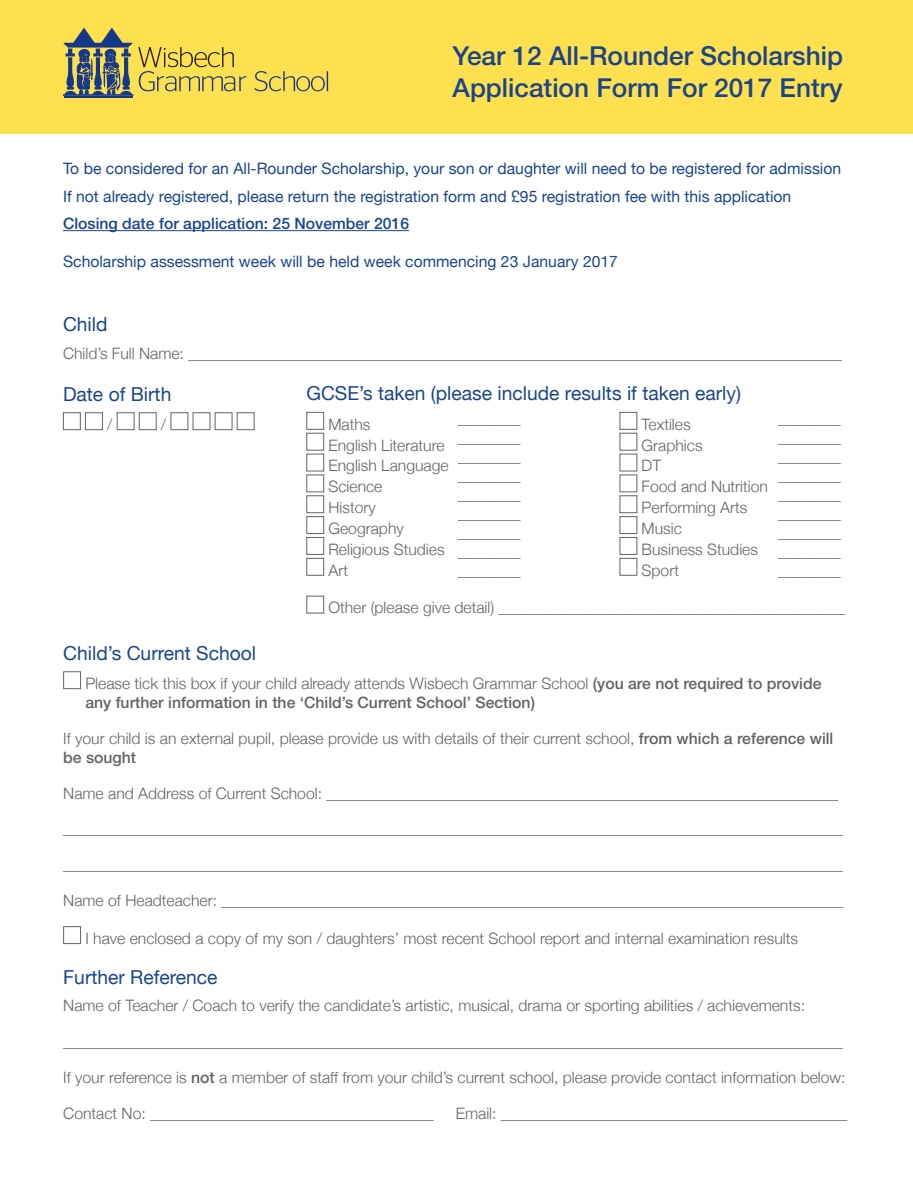
<style>
.page{position:relative;width:913px;height:1191px;background:#fff}
.page>*{position:absolute;margin:0;border:0;box-sizing:border-box;transform-origin:0 0}
.t1{font:500 26.07px/31.3px "Helvetica Neue";color:#1b458b}
.t2{font:19.25px "Helvetica Neue";color:#1b458b}
.t3{font:300 15.75px/18.9px "Helvetica Neue";color:#636366}
.t4{font:15.75px/27.5px "Helvetica Neue";color:#1b458b}
.t5{font:500 15.75px/18.9px "Helvetica Neue";color:#636366}
.t6{font:500 15.75px "Helvetica Neue";color:#1b458b}
.s1{font-weight:300}
.s2{font-weight:500}
</style>
<div class="page">
<div style="left:0;top:0;width:913px;height:134px;background:#ffe04e"></div>
<hr style="left:64px;top:97px;width:68px;height:1px;background:#153889">
<svg style="left:63px;top:28px;width:265px;height:68px"></svg>
<hr style="left:63px;top:230px;width:346px;height:1px;background:#1b458b">
<div style="left:63px;top:412px;width:18px;height:18px;border:1px solid #636366"></div>
<div style="left:85px;top:412px;width:18px;height:18px;border:1px solid #636366"></div>
<div style="left:117px;top:412px;width:17px;height:18px;border:1px solid #636366"></div>
<div style="left:139px;top:412px;width:18px;height:18px;border:1px solid #636366"></div>
<div style="left:171px;top:412px;width:17px;height:18px;border:1px solid #636366"></div>
<div style="left:193px;top:412px;width:17px;height:18px;border:1px solid #636366"></div>
<div style="left:215px;top:412px;width:17px;height:18px;border:1px solid #636366"></div>
<div style="left:237px;top:412px;width:17px;height:18px;border:1px solid #636366"></div>
<div style="left:63px;top:671px;width:18px;height:18px;border:1px solid #636366"></div>
<div style="left:63px;top:926px;width:18px;height:18px;border:1px solid #636366"></div>
<div style="left:306px;top:412px;width:18px;height:18px;border:1px solid #636366"></div>
<div style="left:306px;top:433px;width:18px;height:17px;border:1px solid #636366"></div>
<div style="left:306px;top:454px;width:18px;height:17px;border:1px solid #636366"></div>
<div style="left:306px;top:474px;width:18px;height:18px;border:1px solid #636366"></div>
<div style="left:306px;top:495px;width:18px;height:18px;border:1px solid #636366"></div>
<div style="left:306px;top:516px;width:18px;height:18px;border:1px solid #636366"></div>
<div style="left:306px;top:537px;width:18px;height:18px;border:1px solid #636366"></div>
<div style="left:306px;top:558px;width:18px;height:17px;border:1px solid #636366"></div>
<div style="left:306px;top:596px;width:18px;height:17px;border:1px solid #636366"></div>
<div style="left:619px;top:412px;width:18px;height:18px;border:1px solid #636366"></div>
<div style="left:619px;top:433px;width:18px;height:17px;border:1px solid #636366"></div>
<div style="left:619px;top:495px;width:18px;height:18px;border:1px solid #636366"></div>
<div style="left:619px;top:516px;width:18px;height:18px;border:1px solid #636366"></div>
<div style="left:619px;top:537px;width:18px;height:18px;border:1px solid #636366"></div>
<div style="left:619px;top:558px;width:18px;height:17px;border:1px solid #636366"></div>
<h1 class="t1" style="left:452px;top:40px;width:392px">Year 12 All-Rounder Scholarship<br>Application Form For 2017 Entry</h1>
<p class="t4" style="left:63px;top:156px;width:779px">To be considered for an All-Rounder Scholarship, your son or daughter will need to be registered for admission<br>If not already registered, please return the registration form and £95 registration fee with this application</p>
<p class="t6" style="left:63px;top:214px;width:348px">Closing date for application: 25 November 2016</p>
<p class="t4" style="left:63px;top:248px;width:556px">Scholarship assessment week will be held week commencing 23 January 2017</p>
<p class="t2" style="left:63px;top:310px;width:46px">Child</p>
<p class="t3" style="left:63px;top:343px;width:780px">Child’s Full Name: ___________________________________________________________________________________</p>
<p class="t2" style="left:63px;top:380px;width:110px">Date of Birth</p>
<p class="t3" style="left:107px;top:414px;width:7px">/</p>
<p class="t3" style="left:161px;top:414px;width:7px">/</p>
<p class="t2" style="left:306px;top:379px;width:436px">GCSE’s taken (please include results if taken early)</p>
<p class="t3" style="left:328px;top:413px;width:122px;line-height:20.8px">Maths<br>English Literature<br>English Language<br>Science<br>History<br>Geography<br>Religious Studies<br>Art</p>
<p class="t3" style="left:328px;top:597px;width:518px">Other (please give detail) ____________________________________________</p>
<p class="t3" style="left:458px;top:408px;width:64px;text-align:justify">________ ________ ________ ________ ________ ________ ________ ________ ________</p>
<p class="t3" style="left:641px;top:413px;width:128px;line-height:20.8px">Textiles<br>Graphics<br>DT<br>Food and Nutrition<br>Performing Arts<br>Music<br>Business Studies<br>Sport</p>
<p class="t3" style="left:778px;top:408px;width:64px;text-align:justify">________ ________ ________ ________ ________ ________ ________ ________ ________</p>
<p class="t2" style="left:63px;top:639px;width:194px">Child’s Current School</p>
<p class="t5" style="left:85px;top:674px;width:737px"><span class="s1">Please tick this box if your child already attends Wisbech Grammar School</span> (you are not required to provide any further information in the ‘Child’s Current School’ Section)</p>
<p class="t3" style="left:63px;top:728px;width:771px">If your child is an external pupil, please provide us with details of their current school, <span class="s2">from which a reference will be sought</span></p>
<p class="t3" style="left:63px;top:782px;width:777px">Name and Address of Current School: _________________________________________________________________</p>
<p class="t3" style="left:63px;top:818px;width:781px">___________________________________________________________________________________________________</p>
<p class="t3" style="left:63px;top:854px;width:781px">___________________________________________________________________________________________________</p>
<p class="t3" style="left:63px;top:890px;width:782px">Name of Headteacher: _______________________________________________________________________________</p>
<p class="t3" style="left:85px;top:928px;width:714px">I have enclosed a copy of my son / daughters’ most recent School report and internal examination results</p>
<p class="t2" style="left:63px;top:963px;width:156px">Further Reference</p>
<p class="t3" style="left:63px;top:995px;width:743px">Name of Teacher / Coach to verify the candidate’s artistic, musical, drama or sporting abilities / achievements:</p>
<p class="t3" style="left:63px;top:1031px;width:781px">___________________________________________________________________________________________________</p>
<p class="t3" style="left:63px;top:1067px;width:784px">If your reference is <span class="s2">not</span> a member of staff from your child’s current school, please provide contact information below:</p>
<p class="t3" style="left:63px;top:1103px;width:372px">Contact No: ____________________________________</p>
<p class="t3" style="left:456px;top:1103px;width:393px">Email: ____________________________________________</p>
</div>
